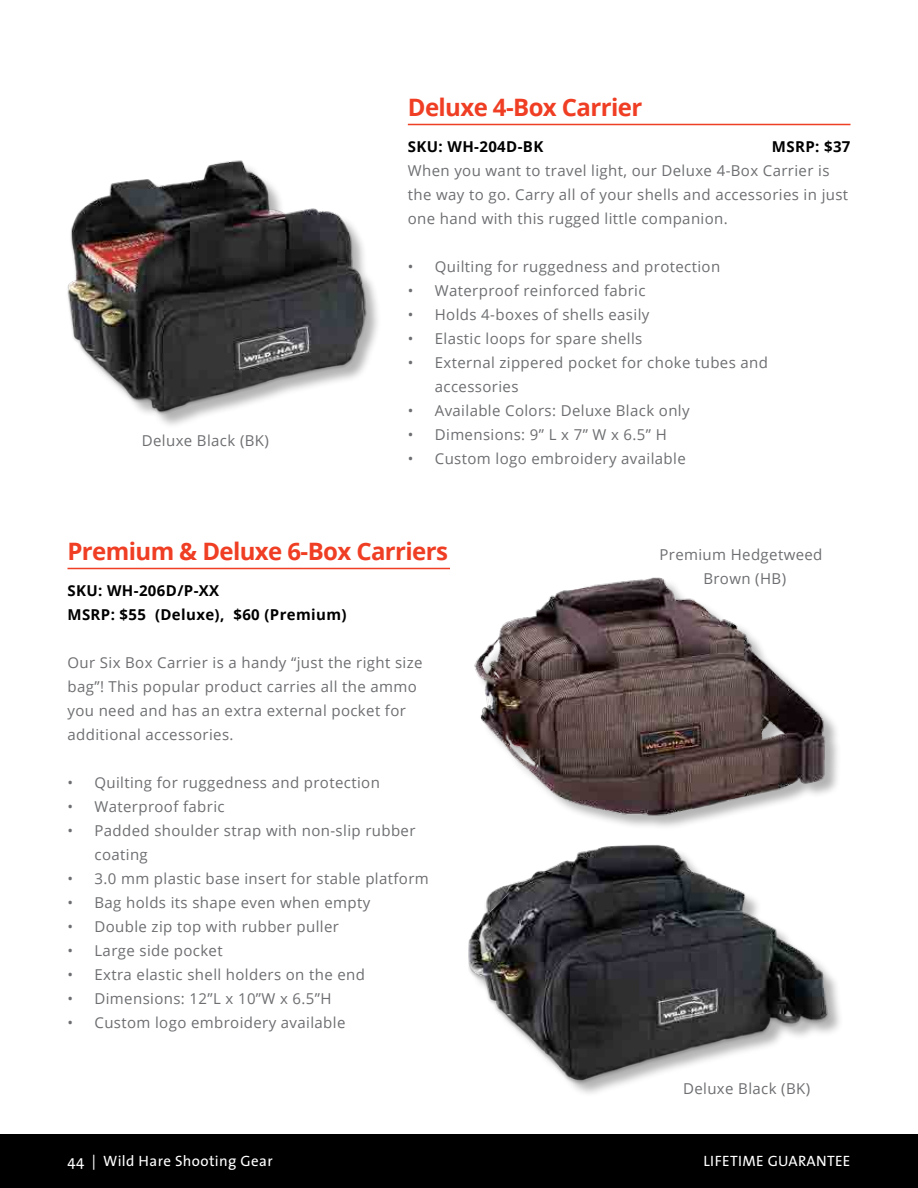
<style>
.page{position:relative;width:918px;height:1188px;background:#fff}
.page>*{position:absolute;margin:0;border:0;box-sizing:border-box;transform-origin:0 0}
.t1{font:700 24px "Open Sans";letter-spacing:-.025em;color:#ef3e23}
.t2{font:15px/24px "Open Sans";letter-spacing:.025em;color:#6d6e71}
.t3{font:700 15px/24px "Open Sans";letter-spacing:.025em;color:#000}
.t4{font:15px "The Sans";letter-spacing:.025em;color:#fff}
</style>
<div class="page">
<div style="left:476px;top:579px;width:366px;height:253px;background:#000;opacity:.3"></div>
<img style="left:474px;top:577px;width:355px;height:231px">
<hr style="left:68px;top:568px;width:382px;height:1px;background:#ef3e23">
<img style="left:468px;top:808px;width:368px;height:286px">
<hr style="left:408px;top:124px;width:443px;height:1px;background:#ef3e23">
<div style="left:70px;top:163px;width:313px;height:267px;background:#000;opacity:.3"></div>
<img style="left:67px;top:160px;width:306px;height:270px">
<div style="left:0;top:1134px;width:918px;height:54px;background:#000"></div>
<p class="t2" style="left:142px;top:428px;width:129px">Deluxe Black (BK)</p>
<h1 class="t1" style="left:408px;top:90px;width:236px">Deluxe 4-Box Carrier</h1>
<p class="t3" style="left:408px;top:134px;width:137px">SKU: WH-204D-BK</p>
<p class="t3" style="left:772px;top:134px;width:80px">MSRP: $37</p>
<p class="t2" style="left:408px;top:158px;width:442px">When you want to travel light, our Deluxe 4-Box Carrier is the way to go. Carry all of your shells and accessories in just one hand with this rugged little companion.</p>
<p class="t2" style="left:408px;top:254px;width:314px">• Quilting for ruggedness and protection</p>
<p class="t2" style="left:408px;top:278px;width:239px">• Waterproof reinforced fabric</p>
<p class="t2" style="left:408px;top:302px;width:243px">• Holds 4-boxes of shells easily</p>
<p class="t2" style="left:408px;top:326px;width:236px">• Elastic loops for spare shells</p>
<p class="t2" style="left:435px;top:350px;width:335px;text-indent:-27px">• External zippered pocket for choke tubes and accessories</p>
<p class="t2" style="left:408px;top:398px;width:283px">• Available Colors: Deluxe Black only</p>
<p class="t2" style="left:408px;top:422px;width:261px">• Dimensions: 9” L x 7” W x 6.5” H</p>
<p class="t2" style="left:408px;top:446px;width:279px">• Custom logo embroidery available</p>
<h1 class="t1" style="left:68px;top:534px;width:382px">Premium &amp; Deluxe 6-Box Carriers</h1>
<p class="t3" style="left:68px;top:578px;width:281px">SKU: WH-206D/P-XX<br>MSRP: $55 (Deluxe), $60 (Premium)</p>
<p class="t2" style="left:68px;top:650px;width:357px">Our Six Box Carrier is a handy “just the right size bag”! This popular product carries all the ammo you need and has an extra external pocket for additional accessories.</p>
<p class="t2" style="left:68px;top:770px;width:314px">• Quilting for ruggedness and protection</p>
<p class="t2" style="left:68px;top:794px;width:159px">• Waterproof fabric</p>
<p class="t2" style="left:94px;top:818px;width:322px;text-indent:-27px">• Padded shoulder strap with non-slip rubber coating</p>
<p class="t2" style="left:68px;top:866px;width:363px">• 3.0 mm plastic base insert for stable platform</p>
<p class="t2" style="left:68px;top:890px;width:304px">• Bag holds its shape even when empty</p>
<p class="t2" style="left:68px;top:914px;width:273px">• Double zip top with rubber puller</p>
<p class="t2" style="left:68px;top:938px;width:157px">• Large side pocket</p>
<p class="t2" style="left:68px;top:962px;width:299px">• Extra elastic shell holders on the end</p>
<p class="t2" style="left:68px;top:986px;width:266px">• Dimensions: 12”L x 10”W x 6.5”H</p>
<p class="t2" style="left:68px;top:1010px;width:279px">• Custom logo embroidery available</p>
<p class="t2" style="left:659px;top:542px;width:165px;text-align:center">Premium Hedgetweed<br>Brown (HB)</p>
<p class="t2" style="left:683px;top:1076px;width:129px">Deluxe Black (BK)</p>
<p class="t4" style="left:68px;top:1148px;width:207px">44 | Wild Hare Shooting Gear</p>
<p class="t4" style="left:704px;top:1148px;width:148px">LIFETIME GUARANTEE</p>
</div>
